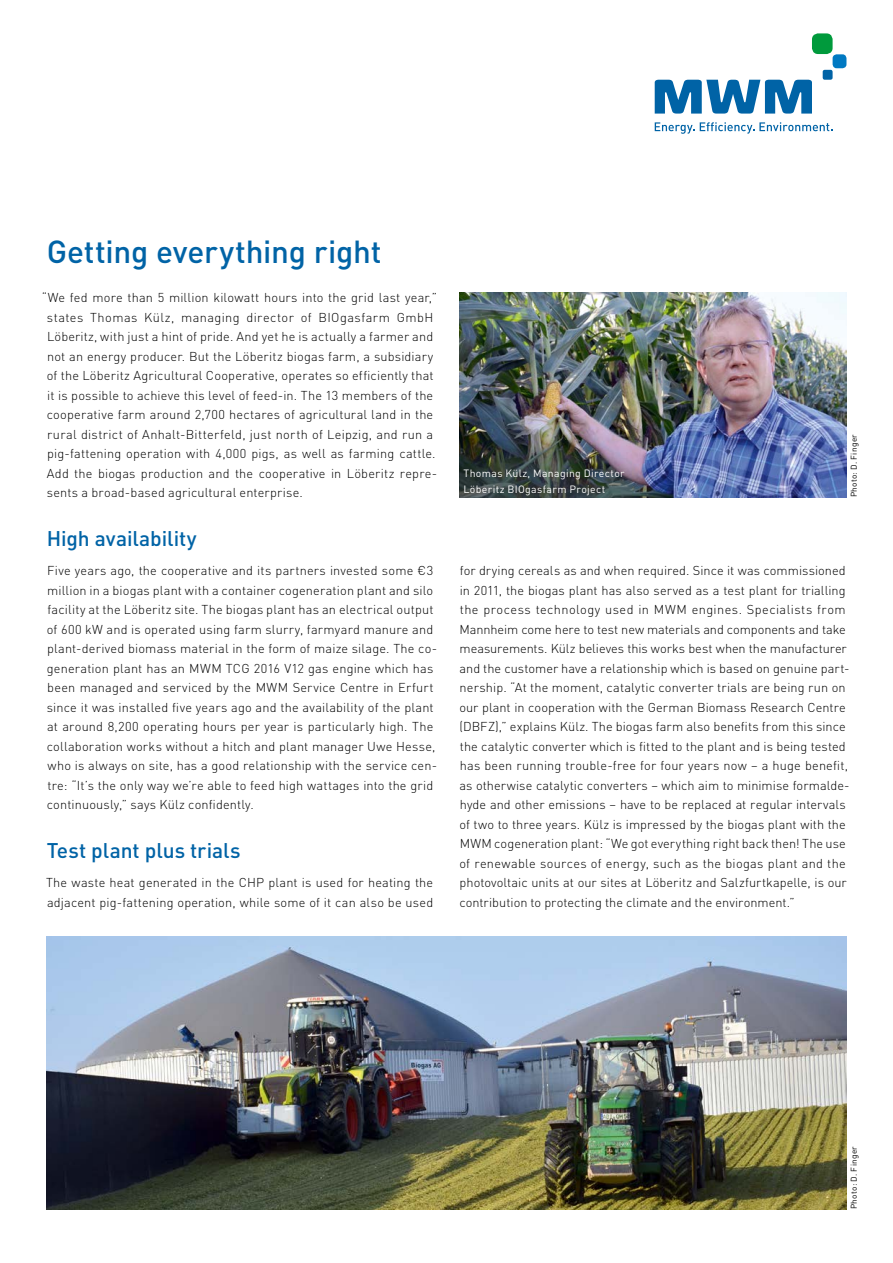
<style>
.page{position:relative;width:893px;height:1263px;background:#fff}
.page>*{position:absolute;margin:0;border:0;box-sizing:border-box;transform-origin:0 0}
.t1{font:500 31.5px "DIN Pro";letter-spacing:-.005em;color:#0063a6}
.t2{font:500 21px "DIN Pro";letter-spacing:-.005em;color:#0063a6}
.t3{font:300 12.75px/19.5px "DIN Pro";letter-spacing:.01em;color:#000}
.t4{font:10.5px/16.5px "DIN Pro";letter-spacing:.035em;color:#fff}
.t5{font:8.25px "DIN Pro";letter-spacing:.035em;color:#000}
</style>
<div class="page">
<svg style="left:655px;top:122px;width:177px;height:12px"></svg>
<svg style="left:655px;top:80px;width:157px;height:34px"></svg>
<div style="left:823px;top:70px;width:10px;height:10px;background:#0063a6;border-radius:2px"></div>
<div style="left:833px;top:54px;width:13px;height:14px;background:#0079c2;border-radius:4px"></div>
<div style="left:812px;top:33px;width:21px;height:21px;background:#009a3c;border-radius:6px"></div>
<img style="left:47px;top:936px;width:799px;height:273px">
<img style="left:459px;top:293px;width:387px;height:204px">
<h1 class="t1" style="left:47px;top:230px;width:336px">Getting everything right</h1>
<p class="t3" style="left:47px;top:287px;width:392px;text-indent:-5px">“We fed more than 5 million kilowatt hours into the grid last year,” states Thomas Külz, managing director of BIOgasfarm GmbH Löberitz, with just a hint of pride. And yet he is actually a farmer and not an energy producer. But the Löberitz biogas farm, a subsidiary of the Löberitz Agricultural Cooperative, operates so efficiently that it is possible to achieve this level of feed-in. The 13 members of the cooperative farm around 2,700 hectares of agricultural land in the rural district of Anhalt-Bitterfeld, just north of Leipzig, and run a pig-fattening operation with 4,000 pigs, as well as farming cattle.<br>Add the biogas production and the cooperative in Löberitz repre&shy;sents a broad-based agricultural enterprise.</p>
<h2 class="t2" style="left:47px;top:524px;width:152px">High availability</h2>
<p class="t3" style="left:47px;top:560px;width:392px">Five years ago, the cooperative and its partners invested some €3 million in a biogas plant with a container cogeneration plant and silo facility at the Löberitz site. The biogas plant has an electrical output of 600 kW and is operated using farm slurry, farmyard manure and plant-derived biomass material in the form of maize silage. The co&shy;generation plant has an MWM TCG 2016 V12 gas engine which has been managed and serviced by the MWM Service Centre in Erfurt since it was installed five years ago and the availability of the plant at around 8,200 operating hours per year is particularly high. The collaboration works without a hitch and plant manager Uwe Hesse, who is always on site, has a good relationship with the service cen&shy;tre: “It’s the only way we’re able to feed high wattages into the grid continuously,” says Külz confidently.</p>
<h2 class="t2" style="left:47px;top:836px;width:195px">Test plant plus trials</h2>
<p class="t3" style="left:46px;top:872px;width:389px">The waste heat generated in the CHP plant is used for heating the adjacent pig-fattening operation, while some of it can also be used</p>
<p class="t4" style="left:463px;top:464px;width:163px">Thomas Külz, Managing Director<br>Löberitz BIOgasfarm Project</p>
<p class="t5" style="left:848px;top:497px;width:65px;rotate:-90deg">Photo: D. Finger</p>
<p class="t3" style="left:459px;top:560px;width:392px">for drying cereals as and when required. Since it was commissioned in 2011, the biogas plant has also served as a test plant for trialling the process technology used in MWM engines. Specialists from Mannheim come here to test new materials and components and take measurements. Külz believes this works best when the manufacturer and the customer have a relationship which is based on genuine part&shy;nership. “At the moment, catalytic converter trials are being run on our plant in cooperation with the German Biomass Research Centre (DBFZ),” explains Külz. The biogas farm also benefits from this since the catalytic converter which is fitted to the plant and is being tested has been running trouble-free for four years now – a huge benefit, as otherwise catalytic converters – which aim to minimise formalde&shy;hyde and other emissions – have to be replaced at regular intervals of two to three years. Külz is impressed by the biogas plant with the MWM cogeneration plant: “We got everything right back then! The use of renewable sources of energy, such as the biogas plant and the photovoltaic units at our sites at Löberitz and Salzfurtkapelle, is our contribution to protecting the climate and the environment.”</p>
<p class="t5" style="left:848px;top:1209px;width:65px;rotate:-90deg">Photo: D. Finger</p>
</div>
